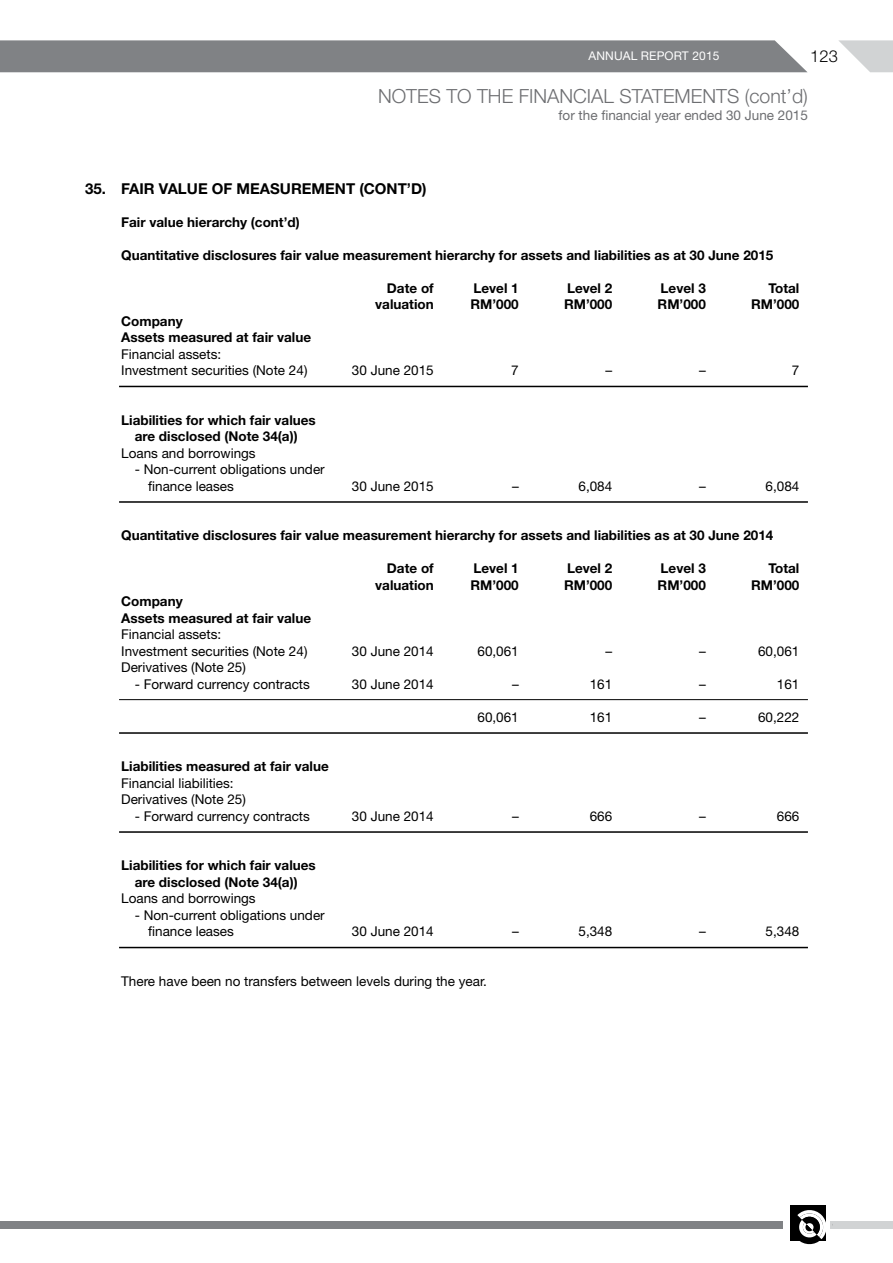
<style>
.page{position:relative;width:893px;height:1263px;background:#fff}
.page>*{position:absolute;margin:0;border:0;box-sizing:border-box;transform-origin:0 0}
.t1{font:300 19.5px "Helvetica Neue LT Std";color:#6d6e71}
.t2{font:300 16.5px "Helvetica Neue LT Std";color:#000}
.t3{font:700 15px "Helvetica Neue LT Std";color:#000}
.t4{font:700 13.5px/16.5px "Helvetica Neue LT Std";color:#000}
.t5{font:13.5px/16.5px "Helvetica Neue LT Std";color:#000}
.t6{font:13.5px "Helvetica Neue LT Std";color:#6d6e71}
.t7{font:12px "Helvetica Neue LT Std";letter-spacing:.01em;color:#fff}
</style>
<div class="page">
<svg style="left:838px;top:40px;width:55px;height:32px"></svg>
<div style="left:0;top:40px;width:807px;height:32px;background:#808285"></div>
<div style="left:831px;top:1222px;width:62px;height:7px;background:#d1d3d4"></div>
<div style="left:790px;top:1205px;width:35px;height:36px;background:#000"></div>
<svg style="left:797px;top:1208px;width:29px;height:36px"></svg>
<div style="left:0;top:1222px;width:783px;height:7px;background:#808285"></div>
<hr style="left:119px;top:386px;width:689px;height:1px;background:#000">
<hr style="left:119px;top:501px;width:689px;height:2px;background:#000">
<hr style="left:119px;top:699px;width:689px;height:1px;background:#000">
<hr style="left:119px;top:732px;width:689px;height:2px;background:#000">
<hr style="left:119px;top:831px;width:689px;height:2px;background:#000">
<hr style="left:119px;top:947px;width:689px;height:1px;background:#000">
<p class="t7" style="left:588px;top:48px;width:132px">ANNUAL REPORT 2015</p>
<p class="t2" style="left:810px;top:46px;width:29px">123</p>
<h1 class="t1" style="left:378px;top:84px;width:431px">NOTES TO THE FINAN CIAL STATEMENTS (CONT’D)</h1>
<p class="t6" style="left:559px;top:107px;width:251px">for the financial year ended 30 June 2015</p>
<p class="t3" style="left:85px;top:179px;width:343px">35. Fair valu e of measu rement (cont’d)</p>
<p class="t4" style="left:121px;top:213px;width:180px">Fair value hierarchy (cont’d)</p>
<p class="t4" style="left:121px;top:246px;width:654px">Quantitative disclosures fair value measurement hierarchy for assets and liabilities as at 30 June 2015</p>
<p class="t4" style="left:387px;top:279px;width:48px">Date of</p>
<p class="t4" style="left:473px;top:279px;width:47px">Level 1</p>
<p class="t4" style="left:567px;top:279px;width:47px">Level 2</p>
<p class="t4" style="left:661px;top:279px;width:47px">Level 3</p>
<p class="t4" style="left:768px;top:279px;width:32px">Total</p>
<p class="t4" style="left:375px;top:296px;width:83px">valuation R</p>
<p class="t4" style="left:480px;top:296px;width:67px">M’000 R</p>
<p class="t4" style="left:574px;top:296px;width:67px">M’000 R</p>
<p class="t4" style="left:667px;top:296px;width:67px">M’000 R</p>
<p class="t4" style="left:761px;top:296px;width:40px">M’000</p>
<p class="t4" style="left:121px;top:312px;width:191px">Company<br>Assets measured at fair value</p>
<p class="t5" style="left:121px;top:345px;width:188px">Financial assets:<br>Investment securities (Note 24)</p>
<p class="t5" style="left:352px;top:362px;width:83px">30 June 2015</p>
<p class="t5" style="left:511px;top:362px;width:9px">7</p>
<p class="t5" style="left:606px;top:362px;width:8px">–</p>
<p class="t5" style="left:699px;top:362px;width:8px">–</p>
<p class="t5" style="left:792px;top:362px;width:9px">7</p>
<p class="t4" style="left:121px;top:411px;width:196px;text-align:center">Liabilities for which fair values are disclosed (Note 34(a))</p>
<p class="t5" style="left:121px;top:444px;width:136px">Loans and borrowings</p>
<p class="t5" style="left:148px;top:461px;width:178px;text-indent:-14px">- Non-current obligations under finance leases</p>
<p class="t5" style="left:352px;top:477px;width:83px">30 June 2015</p>
<p class="t5" style="left:512px;top:477px;width:8px">–</p>
<p class="t5" style="left:579px;top:477px;width:35px">6,084</p>
<p class="t5" style="left:699px;top:477px;width:8px">–</p>
<p class="t5" style="left:766px;top:477px;width:35px">6,084</p>
<p class="t4" style="left:121px;top:527px;width:654px">Quantitative disclosures fair value measurement hierarchy for assets and liabilities as at 30 June 2014</p>
<p class="t4" style="left:387px;top:560px;width:48px">Date of</p>
<p class="t4" style="left:473px;top:560px;width:47px">Level 1</p>
<p class="t4" style="left:567px;top:560px;width:47px">Level 2</p>
<p class="t4" style="left:661px;top:560px;width:47px">Level 3</p>
<p class="t4" style="left:768px;top:560px;width:32px">Total</p>
<p class="t4" style="left:375px;top:576px;width:83px">valuation R</p>
<p class="t4" style="left:480px;top:576px;width:67px">M’000 R</p>
<p class="t4" style="left:574px;top:576px;width:67px">M’000 R</p>
<p class="t4" style="left:667px;top:576px;width:67px">M’000 R</p>
<p class="t4" style="left:761px;top:576px;width:40px">M’000</p>
<p class="t4" style="left:121px;top:593px;width:191px">Company<br>Assets measured at fair value</p>
<p class="t5" style="left:121px;top:626px;width:188px">Financial assets:<br>Investment securities (Note 24)</p>
<p class="t5" style="left:352px;top:642px;width:83px">30 June 2014</p>
<p class="t5" style="left:477px;top:642px;width:43px">60,061</p>
<p class="t5" style="left:606px;top:642px;width:8px">–</p>
<p class="t5" style="left:699px;top:642px;width:8px">–</p>
<p class="t5" style="left:758px;top:642px;width:43px">60,061</p>
<p class="t5" style="left:121px;top:659px;width:126px">Derivatives (Note 25)</p>
<p class="t5" style="left:135px;top:675px;width:177px">- Forward currency contracts</p>
<p class="t5" style="left:352px;top:675px;width:83px">30 June 2014</p>
<p class="t5" style="left:512px;top:675px;width:8px">–</p>
<p class="t5" style="left:590px;top:675px;width:24px">161</p>
<p class="t5" style="left:699px;top:675px;width:8px">–</p>
<p class="t5" style="left:777px;top:675px;width:24px">161</p>
<p class="t5" style="left:477px;top:708px;width:43px">60,061</p>
<p class="t5" style="left:590px;top:708px;width:24px">161</p>
<p class="t5" style="left:699px;top:708px;width:8px">–</p>
<p class="t5" style="left:758px;top:708px;width:43px">60,222</p>
<p class="t4" style="left:121px;top:758px;width:209px">Liabilities measured at fair value</p>
<p class="t5" style="left:121px;top:774px;width:126px">Financial liabilities:<br>Derivatives (Note 25)</p>
<p class="t5" style="left:135px;top:807px;width:177px">- Forward currency contracts</p>
<p class="t5" style="left:352px;top:807px;width:83px">30 June 2014</p>
<p class="t5" style="left:512px;top:807px;width:8px">–</p>
<p class="t5" style="left:590px;top:807px;width:24px">666</p>
<p class="t5" style="left:699px;top:807px;width:8px">–</p>
<p class="t5" style="left:777px;top:807px;width:24px">666</p>
<p class="t4" style="left:121px;top:857px;width:196px;text-align:center">Liabilities for which fair values are disclosed (Note 34(a))</p>
<p class="t5" style="left:121px;top:890px;width:136px">Loans and borrowings</p>
<p class="t5" style="left:148px;top:906px;width:178px;text-indent:-14px">- Non-current obligations under finance leases</p>
<p class="t5" style="left:352px;top:923px;width:83px">30 June 2014</p>
<p class="t5" style="left:512px;top:923px;width:8px">–</p>
<p class="t5" style="left:579px;top:923px;width:35px">5,348</p>
<p class="t5" style="left:699px;top:923px;width:8px">–</p>
<p class="t5" style="left:766px;top:923px;width:35px">5,348</p>
<p class="t5" style="left:121px;top:972px;width:367px">There have been no transfers between levels during the year.</p>
</div>
